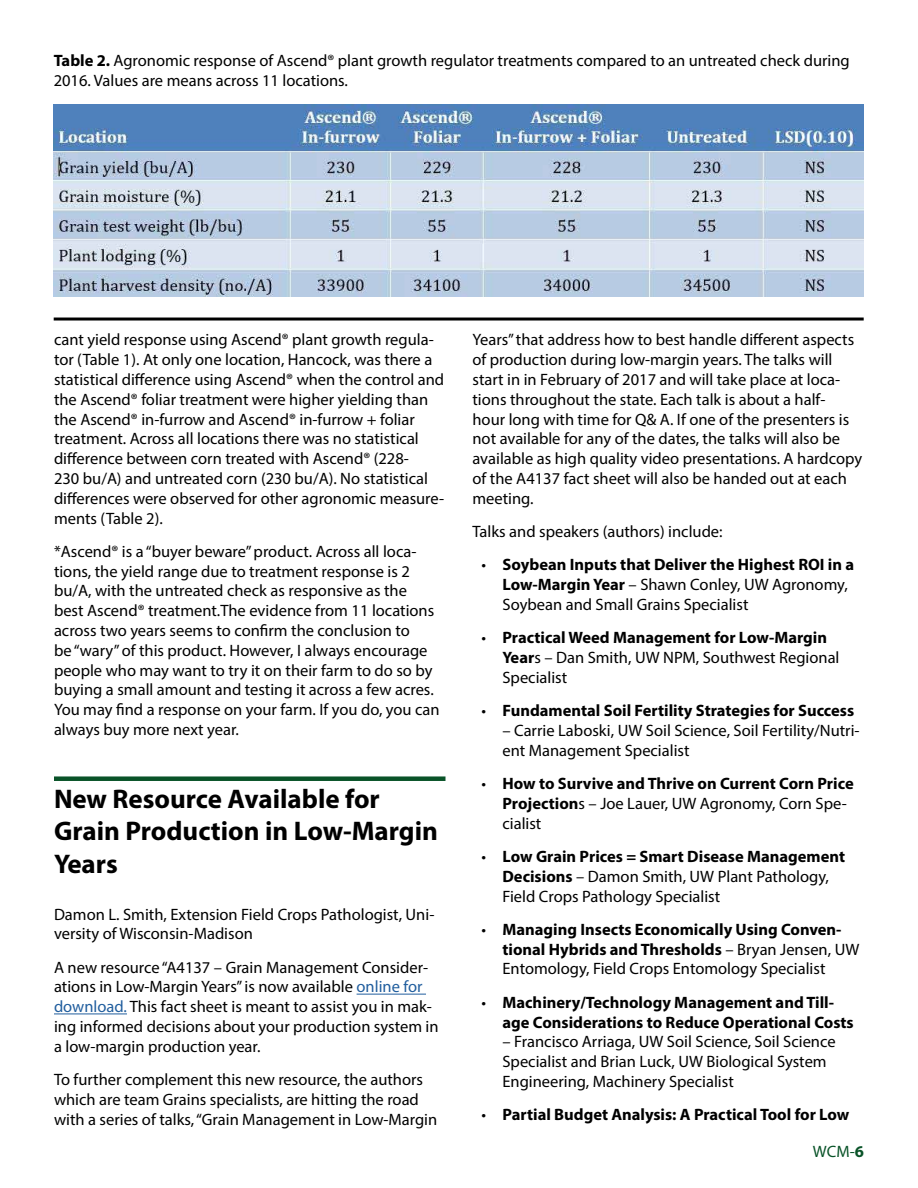
<style>
.page{position:relative;width:918px;height:1188px;background:#fff}
.page>*{position:absolute;margin:0;border:0;box-sizing:border-box;transform-origin:0 0}
.t1{font:700 27px/32.4px "Myriad Pro";color:#000}
.t2{font:16.5px/19.8px "Myriad Pro";color:#000}
.t3{font:700 16.5px/19.8px "Myriad Pro";color:#000}
.t4{font:16.5px "Myriad Pro";color:#095328}
.s1{font-weight:700}
.s2{color:#215e9e}
.s3{font-weight:400}
</style>
<div class="page">
<div style="left:54px;top:776px;width:392px;height:5px;background:#095328"></div>
<hr style="left:357px;top:994px;width:69px;height:1px;background:#215e9e">
<hr style="left:54px;top:1014px;width:73px;height:1px;background:#215e9e">
<img style="left:54px;top:105px;width:810px;height:191px">
<hr style="left:54px;top:318px;width:810px;height:3px;background:#000">
<p class="t2" style="left:54px;top:51px;width:798px"><span class="s1">Table 2.</span> Agronomic response of Ascend® plant growth regulator treatments compared to an untreated check during<br>2016. Values are means across 11 locations.</p>
<p class="t2" style="left:54px;top:330px;width:392px">cant yield response using Ascend® plant growth regula&shy;tor (Table 1). At only one location, Hancock, was there a statistical difference using Ascend® when the control and the Ascend® foliar treatment were higher yielding than the Ascend® in-furrow and Ascend® in-furrow + foliar treatment. Across all locations there was no statistical difference between corn treated with Ascend® (228-<br>230 bu/A) and untreated corn (230 bu/A). No statistical differences were observed for other agronomic measure&shy;ments (Table 2).</p>
<p class="t2" style="left:54px;top:541px;width:387px">*Ascend® is a “buyer beware” product. Across all loca&shy;tions, the yield range due to treatment response is 2 bu/A, with the untreated check as responsive as the best Ascend® treatment.The evidence from 11 locations across two years seems to confirm the conclusion to<br>be “wary” of this product. However, I always encourage people who may want to try it on their farm to do so by buying a small amount and testing it across a few acres.<br>You may find a response on your farm. If you do, you can always buy more next year.</p>
<h1 class="t1" style="left:54px;top:782px;width:385px">New Resource Available for<br>Grain Production in Low-Margin<br>Years</h1>
<p class="t2" style="left:54px;top:904px;width:382px">Damon L. Smith, Extension Field Crops Pathologist, Uni&shy;versity of Wisconsin-Madison</p>
<p class="t2" style="left:54px;top:957px;width:386px">A new resource “A4137 – Grain Management Consider&shy;ations in Low-Margin Years” is now available <span class="s2">online for download.</span> This fact sheet is meant to assist you in mak&shy;ing informed decisions about your production system in a low-margin production year.</p>
<p class="t2" style="left:54px;top:1069px;width:385px">To further complement this new resource, the authors which are team Grains specialists, are hitting the road with a series of talks, “Grain Management in Low-Margin</p>
<p class="t2" style="left:473px;top:330px;width:391px">Years” that address how to best handle different aspects of production during low-margin years. The talks will start in in February of 2017 and will take place at loca&shy;tions throughout the state. Each talk is about a half&shy;hour long with time for Q&amp; A. If one of the presenters is not available for any of the dates, the talks will also be available as high quality video presentations. A hardcopy of the A4137 fact sheet will also be handed out at each meeting.</p>
<p class="t2" style="left:473px;top:521px;width:252px">Talks and speakers (authors) include:</p>
<p class="t2" style="left:503px;top:555px;width:353px;text-indent:-21px">• <span class="s1">Soybean Inputs that Deliver the Highest ROI in a<br>Low-Margin Year</span> – Shawn Conley, UW Agronomy,<br>Soybean and Small Grains Specialist</p>
<p class="t2" style="left:503px;top:628px;width:339px;text-indent:-21px">• <span class="s1">Practical Weed Management for Low-Margin<br>Year</span>s – Dan Smith, UW NPM, Southwest Regional<br>Specialist</p>
<p class="t3" style="left:481px;top:700px;width:374px"><span class="s3">•</span> Fundamental Soil Fertility Strategies for Success</p>
<p class="t2" style="left:503px;top:720px;width:359px">– Carrie Laboski, UW Soil Science, Soil Fertility/Nutri&shy;ent Management Specialist</p>
<p class="t3" style="left:503px;top:773px;width:353px;text-indent:-21px"><span class="s3">•</span> How to Survive and Thrive on Current Corn Price<br>Projection<span class="s3">s – Joe Lauer, UW Agronomy, Corn Spe&shy;cialist</span></p>
<p class="t2" style="left:503px;top:846px;width:344px;text-indent:-21px">• <span class="s1">Low Grain Prices = Smart Disease Management<br>Decisions</span> – Damon Smith, UW Plant Pathology,<br>Field Crops Pathology Specialist</p>
<p class="t3" style="left:503px;top:919px;width:358px;text-indent:-21px"><span class="s3">•</span> Managing Insects Economically Using Conven&shy;tional Hybrids and Thresholds <span class="s3">– Bryan Jensen, UW<br>Entomology, Field Crops Entomology Specialist</span></p>
<p class="t3" style="left:503px;top:992px;width:353px;text-indent:-21px"><span class="s3">•</span> Machinery/Technology Management and Till&shy;age Considerations to Reduce Operational Costs</p>
<p class="t2" style="left:503px;top:1032px;width:335px">– Francisco Arriaga, UW Soil Science, Soil Science<br>Specialist and Brian Luck, UW Biological System<br>Engineering, Machinery Specialist</p>
<p class="t3" style="left:481px;top:1104px;width:369px"><span class="s3">•</span> Partial Budget Analysis: A Practical Tool for Low</p>
<p class="t4" style="left:813px;top:1142px;width:53px">WCM-<span class="s1">6</span></p>
</div>
